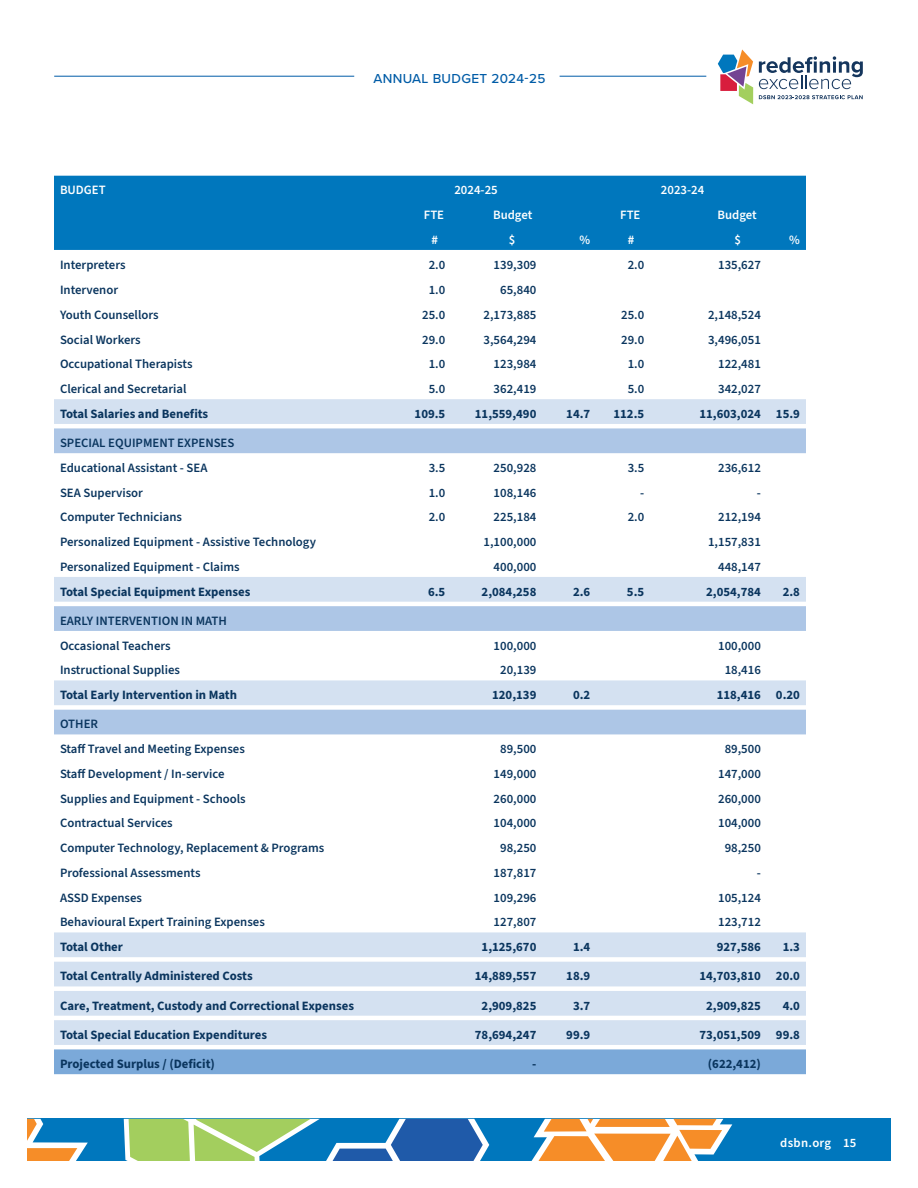
<style>
.page{position:relative;width:918px;height:1188px;background:#fff}
.page>*{position:absolute;margin:0;border:0;box-sizing:border-box;transform-origin:0 0}
.t1{font:500 13.5px "Proxima Nova";letter-spacing:.025em;color:#015ca7}
.t2{font:600 12.75px "Source Sans 3";color:#0a355e}
.t3{font:700 12.75px "Source Sans 3";color:#0a355e}
.t4{font:600 12.75px "Source Sans 3";color:#fff}
.t5{font:600 12.75px "Source Sans Pro";letter-spacing:.025em;color:#fff}
</style>
<div class="page">
<div style="left:27px;top:1119px;width:864px;height:42px;background:#0077bd"></div>
<svg style="left:532px;top:1119px;width:200px;height:42px;background:#dfac76"></svg>
<svg style="left:326px;top:1119px;width:163px;height:42px"></svg>
<svg style="left:124px;top:1119px;width:196px;height:42px"></svg>
<svg style="left:27px;top:1119px;width:61px;height:42px"></svg>
<svg style="left:759px;top:56px;width:104px;height:33px"></svg>
<svg style="left:759px;top:95px;width:104px;height:4px"></svg>
<svg style="left:718px;top:50px;width:35px;height:54px"></svg>
<hr style="left:54px;top:76px;width:300px;height:1px;background:#015ca7">
<hr style="left:560px;top:76px;width:146px;height:1px;background:#015ca7">
<svg style="left:54px;top:399px;width:752px;height:646px"></svg>
<svg style="left:54px;top:428px;width:752px;height:306px"></svg>
<div style="left:54px;top:1049px;width:752px;height:25px;background:#7ba9d9"></div>
<div style="left:54px;top:176px;width:752px;height:74px;background:#0077bd"></div>
<p class="t1" style="left:373px;top:69px;width:173px">ANNUAL BUDGET 2024-25</p>
<p class="t4" style="left:60px;top:182px;width:47px">BUDGET</p>
<p class="t4" style="left:454px;top:182px;width:45px">2024-25</p>
<p class="t4" style="left:661px;top:182px;width:45px">2023-24</p>
<p class="t4" style="left:424px;top:207px;width:22px">FTE</p>
<p class="t4" style="left:493px;top:207px;width:41px">Budget</p>
<p class="t4" style="left:620px;top:207px;width:22px">FTE</p>
<p class="t4" style="left:717px;top:207px;width:41px">Budget</p>
<p class="t4" style="left:431px;top:232px;width:8px">#</p>
<p class="t4" style="left:509px;top:232px;width:8px">$</p>
<p class="t4" style="left:580px;top:232px;width:12px">%</p>
<p class="t4" style="left:628px;top:232px;width:8px">#</p>
<p class="t4" style="left:735px;top:232px;width:8px">$</p>
<p class="t4" style="left:789px;top:232px;width:12px">%</p>
<p class="t2" style="left:60px;top:257px;width:67px">Interpreters</p>
<p class="t2" style="left:429px;top:257px;width:18px">2.0</p>
<p class="t2" style="left:494px;top:257px;width:44px">139,309</p>
<p class="t2" style="left:628px;top:257px;width:18px">2.0</p>
<p class="t2" style="left:718px;top:257px;width:44px">135,627</p>
<p class="t2" style="left:60px;top:282px;width:60px">Intervenor</p>
<p class="t2" style="left:429px;top:282px;width:18px">1.0</p>
<p class="t2" style="left:500px;top:282px;width:38px">65,840</p>
<p class="t2" style="left:60px;top:307px;width:100px">Youth Counsellors</p>
<p class="t2" style="left:422px;top:307px;width:25px">25.0</p>
<p class="t2" style="left:484px;top:307px;width:54px">2,173,885</p>
<p class="t2" style="left:621px;top:307px;width:25px">25.0</p>
<p class="t2" style="left:708px;top:307px;width:54px">2,148,524</p>
<p class="t2" style="left:60px;top:331px;width:82px">Social Workers</p>
<p class="t2" style="left:422px;top:331px;width:25px">29.0</p>
<p class="t2" style="left:484px;top:331px;width:54px">3,564,294</p>
<p class="t2" style="left:621px;top:331px;width:25px">29.0</p>
<p class="t2" style="left:708px;top:331px;width:54px">3,496,051</p>
<p class="t2" style="left:60px;top:356px;width:134px">Occupational Therapists</p>
<p class="t2" style="left:429px;top:356px;width:18px">1.0</p>
<p class="t2" style="left:494px;top:356px;width:44px">123,984</p>
<p class="t2" style="left:628px;top:356px;width:18px">1.0</p>
<p class="t2" style="left:718px;top:356px;width:44px">122,481</p>
<p class="t2" style="left:60px;top:381px;width:128px">Clerical and Secretarial</p>
<p class="t2" style="left:429px;top:381px;width:18px">5.0</p>
<p class="t2" style="left:494px;top:381px;width:44px">362,419</p>
<p class="t2" style="left:628px;top:381px;width:18px">5.0</p>
<p class="t2" style="left:718px;top:381px;width:44px">342,027</p>
<p class="t3" style="left:60px;top:405px;width:150px">Total Salaries and Benefits</p>
<p class="t3" style="left:415px;top:405px;width:32px">109.5</p>
<p class="t3" style="left:475px;top:405px;width:63px">11,559,490</p>
<p class="t3" style="left:566px;top:405px;width:26px">14.7</p>
<p class="t3" style="left:614px;top:405px;width:32px">112.5</p>
<p class="t3" style="left:699px;top:405px;width:63px">11,603,024</p>
<p class="t3" style="left:776px;top:405px;width:26px">15.9</p>
<p class="t2" style="left:60px;top:435px;width:176px">SPECIAL EQUIPMENT EXPENSES</p>
<p class="t2" style="left:60px;top:460px;width:149px">Educational Assistant - SEA</p>
<p class="t2" style="left:429px;top:460px;width:18px">3.5</p>
<p class="t2" style="left:494px;top:460px;width:44px">250,928</p>
<p class="t2" style="left:628px;top:460px;width:18px">3.5</p>
<p class="t2" style="left:718px;top:460px;width:44px">236,612</p>
<p class="t2" style="left:60px;top:484px;width:85px">SEA Supervisor</p>
<p class="t2" style="left:429px;top:484px;width:18px">1.0</p>
<p class="t2" style="left:494px;top:484px;width:44px">108,146</p>
<p class="t2" style="left:640px;top:484px;width:6px">-</p>
<p class="t2" style="left:757px;top:484px;width:6px">-</p>
<p class="t2" style="left:60px;top:509px;width:123px">Computer Technicians</p>
<p class="t2" style="left:429px;top:509px;width:18px">2.0</p>
<p class="t2" style="left:494px;top:509px;width:44px">225,184</p>
<p class="t2" style="left:628px;top:509px;width:18px">2.0</p>
<p class="t2" style="left:718px;top:509px;width:44px">212,194</p>
<p class="t2" style="left:60px;top:534px;width:258px">Personalized Equipment - Assistive Technology</p>
<p class="t2" style="left:484px;top:534px;width:54px">1,100,000</p>
<p class="t2" style="left:708px;top:534px;width:54px">1,157,831</p>
<p class="t2" style="left:60px;top:559px;width:181px">Personalized Equipment - Claims</p>
<p class="t2" style="left:494px;top:559px;width:44px">400,000</p>
<p class="t2" style="left:718px;top:559px;width:44px">448,147</p>
<p class="t3" style="left:60px;top:583px;width:192px">Total Special Equipment Expenses</p>
<p class="t3" style="left:428px;top:583px;width:19px">6.5</p>
<p class="t3" style="left:482px;top:583px;width:56px">2,084,258</p>
<p class="t3" style="left:573px;top:583px;width:19px">2.6</p>
<p class="t3" style="left:627px;top:583px;width:19px">5.5</p>
<p class="t3" style="left:706px;top:583px;width:56px">2,054,784</p>
<p class="t3" style="left:783px;top:583px;width:19px">2.8</p>
<p class="t2" style="left:60px;top:613px;width:168px">EARLY INTERVENTION IN MATH</p>
<p class="t2" style="left:60px;top:637px;width:112px">Occasional Teachers</p>
<p class="t2" style="left:494px;top:637px;width:44px">100,000</p>
<p class="t2" style="left:718px;top:637px;width:44px">100,000</p>
<p class="t2" style="left:60px;top:662px;width:122px">Instructional Supplies</p>
<p class="t2" style="left:500px;top:662px;width:38px">20,139</p>
<p class="t2" style="left:725px;top:662px;width:38px">18,416</p>
<p class="t3" style="left:60px;top:687px;width:179px">Total Early Intervention in Math</p>
<p class="t3" style="left:492px;top:687px;width:46px">120,139</p>
<p class="t3" style="left:573px;top:687px;width:19px">0.2</p>
<p class="t3" style="left:717px;top:687px;width:46px">118,416</p>
<p class="t3" style="left:776px;top:687px;width:26px">0.20</p>
<p class="t2" style="left:60px;top:716px;width:40px">OTHER</p>
<p class="t2" style="left:60px;top:741px;width:186px">Staff Travel and Meeting Expenses</p>
<p class="t2" style="left:500px;top:741px;width:38px">89,500</p>
<p class="t2" style="left:725px;top:741px;width:38px">89,500</p>
<p class="t2" style="left:60px;top:766px;width:166px">Staff Development / In-service</p>
<p class="t2" style="left:494px;top:766px;width:44px">149,000</p>
<p class="t2" style="left:718px;top:766px;width:44px">147,000</p>
<p class="t2" style="left:60px;top:790px;width:187px">Supplies and Equipment - Schools</p>
<p class="t2" style="left:494px;top:790px;width:44px">260,000</p>
<p class="t2" style="left:718px;top:790px;width:44px">260,000</p>
<p class="t2" style="left:60px;top:815px;width:114px">Contractual Services</p>
<p class="t2" style="left:494px;top:815px;width:44px">104,000</p>
<p class="t2" style="left:718px;top:815px;width:44px">104,000</p>
<p class="t2" style="left:60px;top:840px;width:266px">Computer Technology, Replacement &amp; Programs</p>
<p class="t2" style="left:500px;top:840px;width:38px">98,250</p>
<p class="t2" style="left:725px;top:840px;width:38px">98,250</p>
<p class="t2" style="left:60px;top:865px;width:142px">Professional Assessments</p>
<p class="t2" style="left:494px;top:865px;width:44px">187,817</p>
<p class="t2" style="left:757px;top:865px;width:6px">-</p>
<p class="t2" style="left:60px;top:889px;width:84px">ASSD Expenses</p>
<p class="t2" style="left:494px;top:889px;width:44px">109,296</p>
<p class="t2" style="left:718px;top:889px;width:44px">105,124</p>
<p class="t2" style="left:60px;top:914px;width:206px">Behavioural Expert Training Expenses</p>
<p class="t2" style="left:494px;top:914px;width:44px">127,807</p>
<p class="t2" style="left:718px;top:914px;width:44px">123,712</p>
<p class="t3" style="left:60px;top:939px;width:64px">Total Other</p>
<p class="t3" style="left:482px;top:939px;width:56px">1,125,670</p>
<p class="t3" style="left:573px;top:939px;width:19px">1.4</p>
<p class="t3" style="left:717px;top:939px;width:46px">927,586</p>
<p class="t3" style="left:783px;top:939px;width:19px">1.3</p>
<p class="t3" style="left:60px;top:968px;width:194px">Total Centrally Administered Costs</p>
<p class="t3" style="left:475px;top:968px;width:63px">14,889,557</p>
<p class="t3" style="left:566px;top:968px;width:26px">18.9</p>
<p class="t3" style="left:699px;top:968px;width:63px">14,703,810</p>
<p class="t3" style="left:776px;top:968px;width:26px">20.0</p>
<p class="t3" style="left:60px;top:997px;width:296px">Care, Treatment, Custody and Correctional Expenses</p>
<p class="t3" style="left:482px;top:997px;width:56px">2,909,825</p>
<p class="t3" style="left:573px;top:997px;width:19px">3.7</p>
<p class="t3" style="left:706px;top:997px;width:56px">2,909,825</p>
<p class="t3" style="left:783px;top:997px;width:19px">4.0</p>
<p class="t3" style="left:60px;top:1026px;width:209px">Total Special Education Expenditures</p>
<p class="t3" style="left:475px;top:1026px;width:63px">78,694,247</p>
<p class="t3" style="left:566px;top:1026px;width:26px">99.9</p>
<p class="t3" style="left:699px;top:1026px;width:63px">73,051,509</p>
<p class="t3" style="left:776px;top:1026px;width:26px">99.8</p>
<p class="t3" style="left:60px;top:1056px;width:157px">Projected Surplus / (Deficit)</p>
<p class="t3" style="left:532px;top:1056px;width:6px">-</p>
<p class="t3" style="left:708px;top:1056px;width:54px">(622,412)</p>
<p class="t5" style="left:780px;top:1134px;width:78px">dsbn.org 15</p>
</div>
